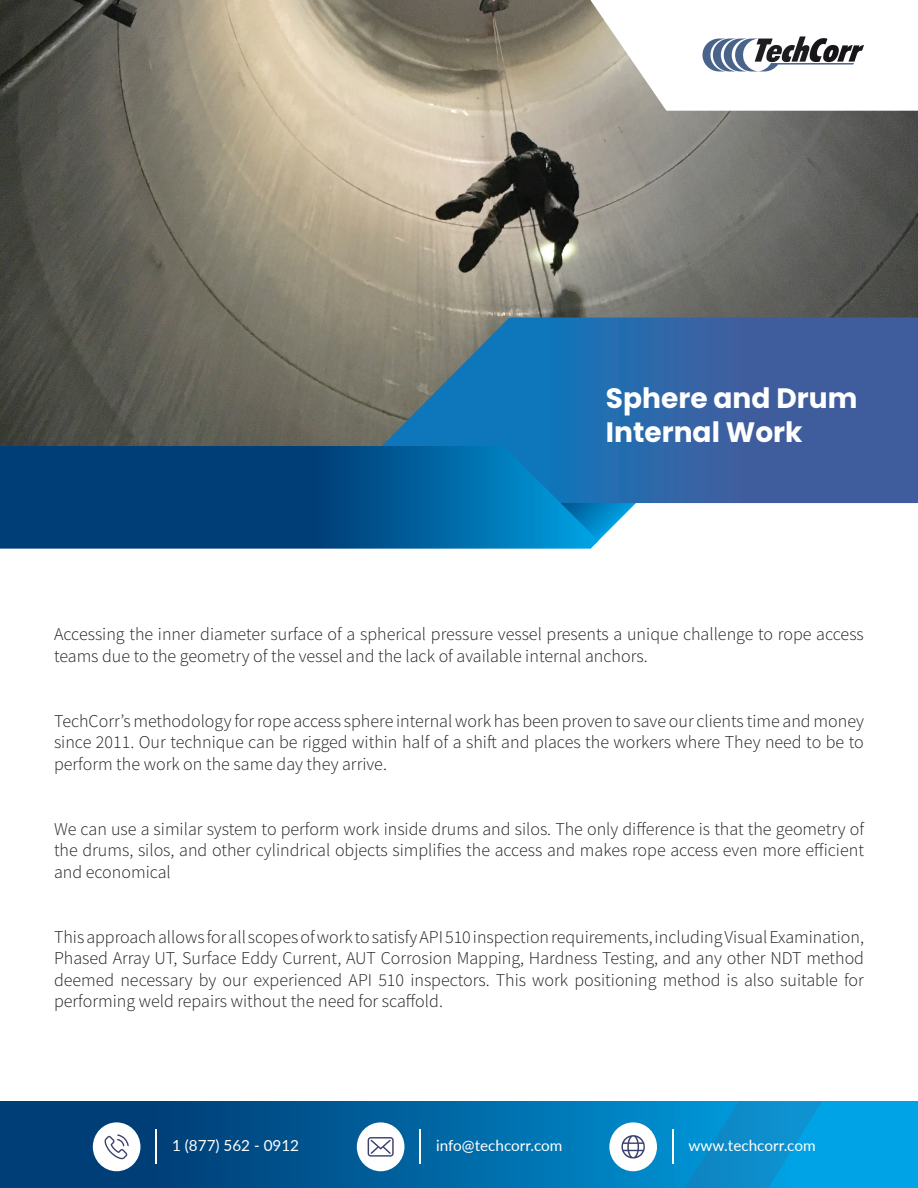
<style>
.page{position:relative;width:918px;height:1188px;background:#fff}
.page>*{position:absolute;margin:0;border:0;box-sizing:border-box;transform-origin:0 0}
.t1{font:700 28.05px/33.6px "Poppins";color:#fff}
.t2{font:300 18px/21.6px "Source Sans Pro";color:#231f20;text-align:justify}
.t3{font:15.3px "Lato";color:#fff}
</style>
<div class="page">
<svg style="left:0;top:1102px;width:918px;height:86px;background:#0065a1"></svg>
<svg style="left:680px;top:1102px;width:142px;height:86px;background:#0891d1"></svg>
<div style="left:93px;top:1122px;width:47px;height:49px;background:#fff;border-radius:50%"></div>
<hr style="left:155px;top:1130px;width:2px;height:34px;background:#fff">
<svg style="left:104px;top:1134px;width:25px;height:25px"></svg>
<div style="left:357px;top:1122px;width:47px;height:49px;background:#fff;border-radius:50%"></div>
<hr style="left:419px;top:1130px;width:2px;height:34px;background:#fff">
<svg style="left:368px;top:1137px;width:26px;height:20px"></svg>
<div style="left:609px;top:1122px;width:48px;height:49px;background:#fff;border-radius:50%"></div>
<hr style="left:672px;top:1130px;width:2px;height:34px;background:#fff">
<svg style="left:621px;top:1135px;width:24px;height:24px"></svg>
<svg style="left:598px;top:503px;width:42px;height:38px"></svg>
<img style="left:0;top:0;width:918px;height:446px">
<svg style="left:325px;top:318px;width:593px;height:185px;background:#3b699e"></svg>
<svg style="left:0;top:446px;width:598px;height:103px;background:#02538e"></svg>
<svg style="left:590px;top:0;width:328px;height:111px"></svg>
<h1 class="t1" style="left:606px;top:382px;width:253px">Sphere and Drum<br>Internal Work</h1>
<p class="t2" style="left:54px;top:623px;width:811px">Accessing the inner diameter surface of a spherical pressure vessel presents a unique challenge to rope access teams due to the geometry of the vessel and the lack of available internal anchors.</p>
<p class="t2" style="left:54px;top:710px;width:812px">TechCorr’s methodology for rope access sphere internal work has been proven to save our clients time and money since 2011. Our technique can be rigged within half of a shift and places the workers where They need to be to perform the work on the same day they arrive.</p>
<p class="t2" style="left:54px;top:818px;width:812px">We can use a similar system to perform work inside drums and silos. The only difference is that the geometry of the drums, silos, and other cylindrical objects simplifies the access and makes rope access even more efficient and economical</p>
<p class="t2" style="left:54px;top:926px;width:812px">This approach allows for all scopes of work to satisfy API 510 inspection requirements, including Visual Examination, Phased Array UT, Surface Eddy Current, AUT Corrosion Mapping, Hardness Testing, and any other NDT method deemed necessary by our experienced API 510 inspectors. This work positioning method is also suitable for performing weld repairs without the need for scaffold.</p>
<p class="t3" style="left:172px;top:1134px;width:129px">1 (877) 562 - 0912</p>
<p class="t3" style="left:436px;top:1134px;width:128px">info@techcorr.com</p>
<p class="t3" style="left:689px;top:1134px;width:129px">www.techcorr.com</p>
</div>
